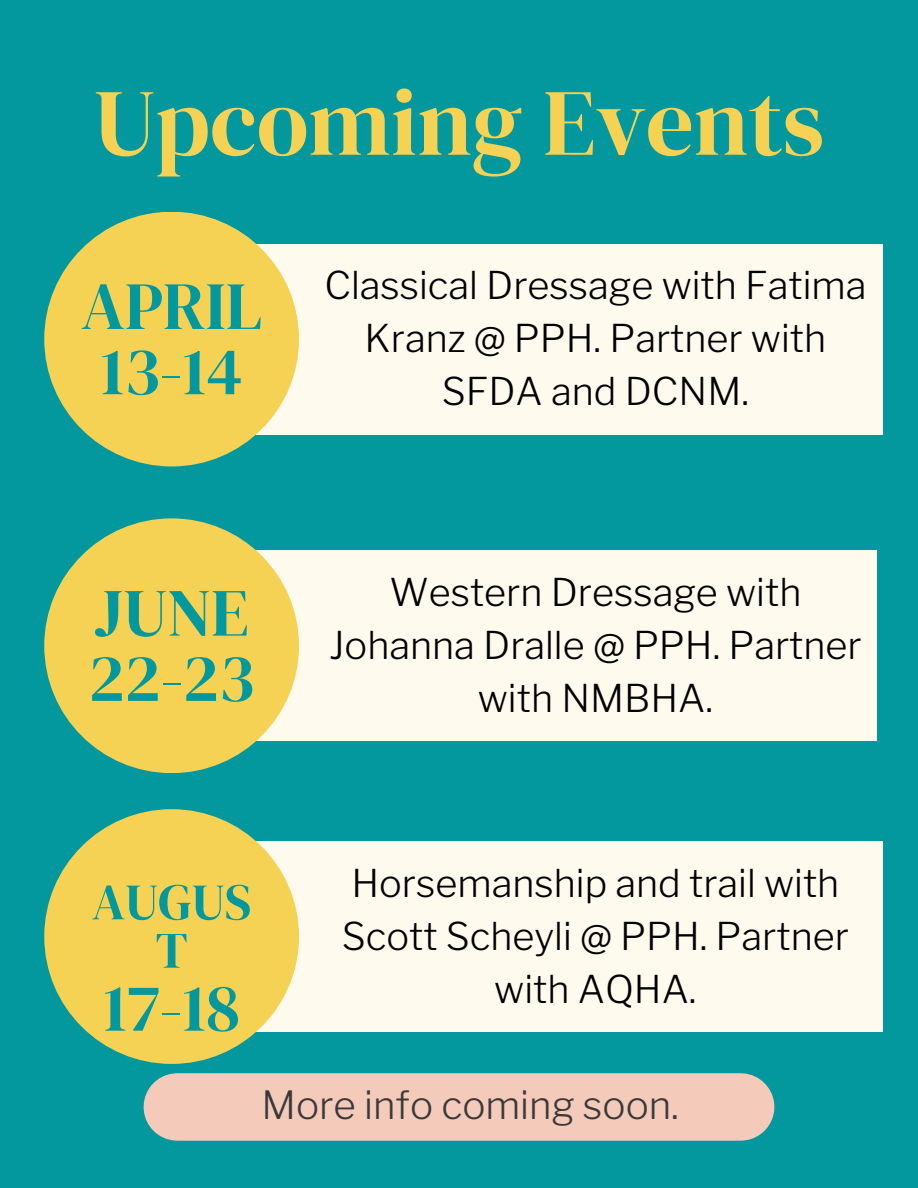
<style>
.page{position:relative;width:918px;height:1188px;background:#03989e}
.page>*{position:absolute;margin:0;border:0;box-sizing:border-box;transform-origin:0 0}
.t1{font:94.65px "DM Serif Display";color:#f6d254}
.t2{font:67.5px/65.2px "DM Serif Display";color:#03989e}
.t3{font:51px/48.3px "DM Serif Display";color:#03989e;text-align:center}
.t4{font:300 38.7px "Libre Franklin";color:#393939}
.t5{font:300 37.95px/53.1px "Libre Franklin";color:#000;text-align:center}
</style>
<div class="page">
<div style="left:155px;top:244px;width:728px;height:190px;background:#fffaee"></div>
<div style="left:44px;top:212px;width:255px;height:254px;background:#f6d254;border-radius:50%"></div>
<div style="left:149px;top:551px;width:728px;height:190px;background:#fffaee"></div>
<div style="left:44px;top:518px;width:255px;height:255px;background:#f6d254;border-radius:50%"></div>
<div style="left:155px;top:842px;width:728px;height:190px;background:#fffaee"></div>
<div style="left:44px;top:809px;width:255px;height:255px;background:#f6d254;border-radius:50%"></div>
<div style="left:177px;top:1073px;width:564px;height:68px;background:#f4caba"></div>
<p class="t1" style="left:94px;top:57px;width:732px">Upcoming Events</p>
<p class="t2" style="left:81px;top:273px;width:183px">APRIL<br>13-14</p>
<p class="t5" style="left:324px;top:259px;width:544px">Classical Dressage with Fatima<br>Kranz @ PPH. Partner with<br>SFDA and DCNM.</p>
<p class="t2" style="left:95px;top:579px;width:156px">JUNE</p>
<p class="t2" style="left:89px;top:645px;width:168px">22-23</p>
<p class="t3" style="left:92px;top:877px;width:161px">AUGUS<br>T</p>
<p class="t2" style="left:103px;top:974px;width:138px">17-18</p>
<p class="t5" style="left:329px;top:566px;width:534px">Western Dressage with<br>Johanna Dralle @ PPH. Partner with NMBHA.</p>
<p class="t5" style="left:342px;top:856px;width:509px">Horsemanship and trail with<br>Scott Scheyli @ PPH. Partner with AQHA.</p>
<p class="t4" style="left:261px;top:1082px;width:419px">More info coming soon.</p>
</div>
